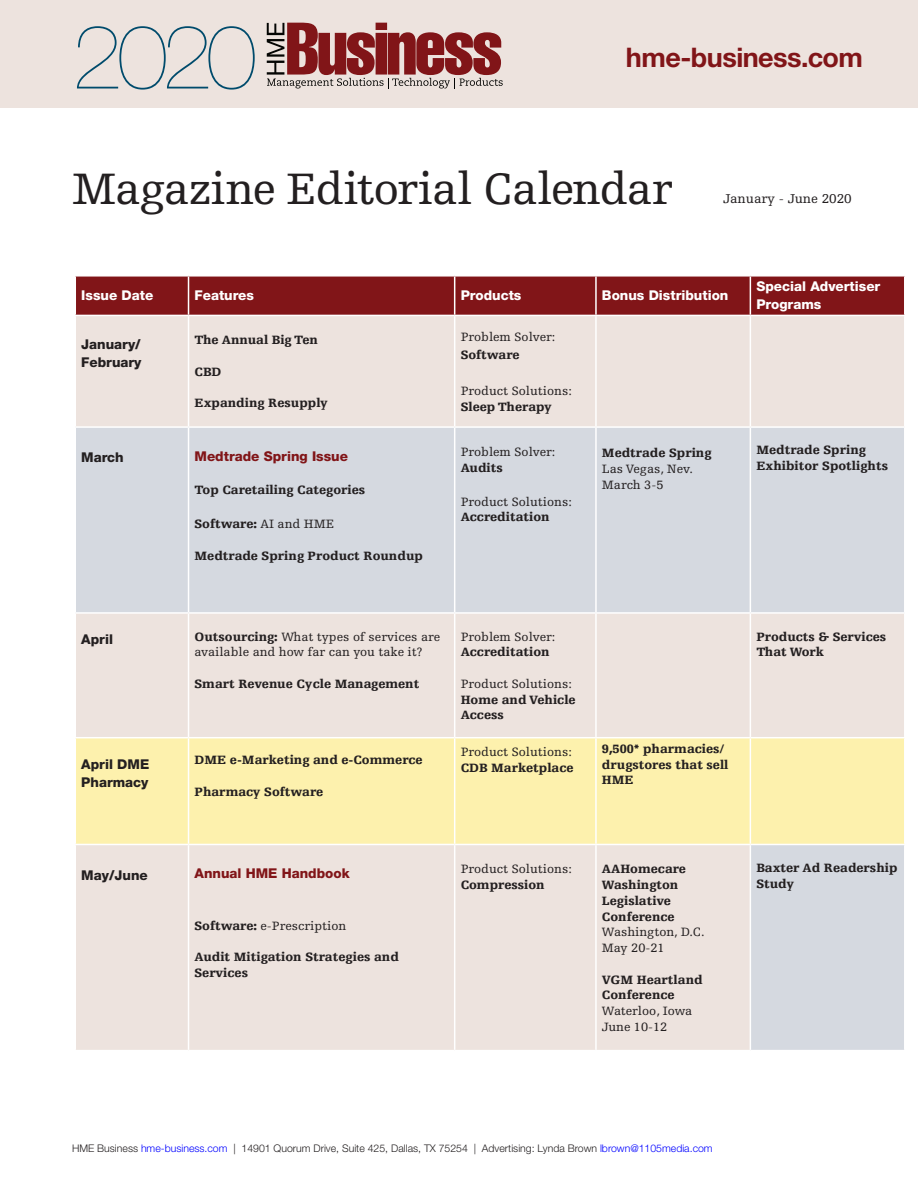
<style>
.page{position:relative;width:918px;height:1188px;background:#fff}
.page>*{position:absolute;margin:0;border:0;box-sizing:border-box;transform-origin:0 0}
.folio{font:200 90px "Helvetica Neue LT Std";color:#004b6c}
.Headline{font:46.5px "Egyptienne FLT Std";letter-spacing:-.025em;color:#231f20}
.Headline-2{font:700 27px "Helvetica Neue LT Std";letter-spacing:-.02em;color:#811518}
.Calendar_8_10{font:800 13.5px/18px "Helvetica Neue LT Std";color:#fff}
.Calendar_8_10-2{font:800 13.5px/18px "Helvetica Neue LT Std";color:#231f20}
.Calendar_8_10-3{font:800 13.5px "Helvetica Neue LT Std";color:#811518}
.Body__9_12{font:13.5px "Egyptienne FLT Std";color:#231f20}
.Calendar_8_10-4{font:900 12.75px/15.8px "Egyptienne FLT Std";color:#231f20}
.Calendar_8_10-5{font:12.75px/15.8px "Egyptienne FLT Std";color:#231f20}
.footnote{font:300 10.5px "Helvetica Neue LT Std";color:#231f20}
.s1{font-weight:900}
.s2{font-weight:400}
.s3{color:#00f}
</style>
<div class="page">
<div style="left:76px;top:277px;width:828px;height:38px;background:#811518"></div>
<div style="left:76px;top:316px;width:828px;height:110px;background:#ede3de"></div>
<svg style="left:76px;top:428px;width:828px;height:622px;background:#e2dede"></svg>
<div style="left:76px;top:738px;width:828px;height:106px;background:#fdf1ad"></div>
<hr style="left:188px;top:277px;width:1px;height:38px;background:#fff">
<hr style="left:454px;top:277px;width:1px;height:38px;background:#fff">
<hr style="left:595px;top:277px;width:2px;height:38px;background:#fff">
<hr style="left:750px;top:277px;width:1px;height:38px;background:#fff">
<hr style="left:188px;top:316px;width:1px;height:110px;background:#fff">
<hr style="left:454px;top:316px;width:1px;height:110px;background:#fff">
<hr style="left:595px;top:316px;width:2px;height:110px;background:#fff">
<hr style="left:750px;top:316px;width:1px;height:110px;background:#fff">
<hr style="left:188px;top:428px;width:1px;height:184px;background:#fff">
<hr style="left:454px;top:428px;width:1px;height:184px;background:#fff">
<hr style="left:595px;top:428px;width:2px;height:184px;background:#fff">
<hr style="left:750px;top:428px;width:1px;height:184px;background:#fff">
<hr style="left:75px;top:612px;width:114px;height:2px;background:#fff">
<hr style="left:189px;top:612px;width:266px;height:2px;background:#fff">
<hr style="left:188px;top:614px;width:1px;height:123px;background:#fff">
<hr style="left:455px;top:612px;width:141px;height:2px;background:#fff">
<hr style="left:454px;top:614px;width:1px;height:123px;background:#fff">
<hr style="left:596px;top:612px;width:154px;height:2px;background:#fff">
<hr style="left:595px;top:614px;width:2px;height:123px;background:#fff">
<hr style="left:750px;top:612px;width:156px;height:2px;background:#fff">
<hr style="left:750px;top:614px;width:1px;height:123px;background:#fff">
<hr style="left:75px;top:737px;width:114px;height:1px;background:#fff">
<hr style="left:189px;top:737px;width:266px;height:1px;background:#fff">
<hr style="left:188px;top:738px;width:1px;height:106px;background:#fff">
<hr style="left:455px;top:737px;width:141px;height:1px;background:#fff">
<hr style="left:454px;top:738px;width:1px;height:106px;background:#fff">
<hr style="left:596px;top:737px;width:154px;height:1px;background:#fff">
<hr style="left:595px;top:738px;width:2px;height:106px;background:#fff">
<hr style="left:750px;top:737px;width:156px;height:1px;background:#fff">
<hr style="left:750px;top:738px;width:1px;height:106px;background:#fff">
<hr style="left:75px;top:844px;width:114px;height:1px;background:#fff">
<hr style="left:189px;top:844px;width:266px;height:1px;background:#fff">
<hr style="left:188px;top:845px;width:1px;height:205px;background:#fff">
<hr style="left:455px;top:844px;width:141px;height:1px;background:#fff">
<hr style="left:454px;top:845px;width:1px;height:205px;background:#fff">
<hr style="left:596px;top:844px;width:154px;height:1px;background:#fff">
<hr style="left:595px;top:845px;width:2px;height:205px;background:#fff">
<hr style="left:750px;top:844px;width:156px;height:1px;background:#fff">
<hr style="left:750px;top:845px;width:1px;height:205px;background:#fff">
<div style="left:0;top:0;width:918px;height:108px;background:#ede3de"></div>
<svg style="left:267px;top:23px;width:236px;height:65px"></svg>
<p class="folio" style="left:72px;top:5px;width:186px">2020</p>
<p class="Headline-2" style="left:626px;top:40px;width:239px">hme-business.com</p>
<p class="Headline" style="left:72px;top:163px;width:602px">Magazine Editorial Calendar</p>
<p class="Body__9_12" style="left:723px;top:191px;width:130px">January - June 2020</p>
<p class="Calendar_8_10" style="left:81px;top:287px;width:74px">Issue Date</p>
<p class="Calendar_8_10" style="left:195px;top:287px;width:61px">Features</p>
<p class="Calendar_8_10" style="left:461px;top:287px;width:62px">Products</p>
<p class="Calendar_8_10" style="left:602px;top:287px;width:128px">Bonus Distribution</p>
<p class="Calendar_8_10" style="left:756px;top:278px;width:126px">Special Advertiser<br>Programs</p>
<p class="Calendar_8_10-2" style="left:81px;top:335px;width:62px">January/<br>February</p>
<p class="Calendar_8_10-4" style="left:195px;top:332px;width:125px">The Annual Big Ten</p>
<p class="Calendar_8_10-4" style="left:195px;top:364px;width:28px">CBD</p>
<p class="Calendar_8_10-4" style="left:195px;top:395px;width:135px">Expanding Resupply</p>
<p class="Calendar_8_10-5" style="left:461px;top:328px;width:96px;line-height:18px">Problem Solver:<br><span class="s1">Software</span></p>
<p class="Calendar_8_10-5" style="left:461px;top:383px;width:113px">Product Solutions:<br><span class="s1">Sleep Therapy</span></p>
<p class="Calendar_8_10-2" style="left:81px;top:448px;width:44px">March</p>
<p class="Calendar_8_10-3" style="left:195px;top:448px;width:155px">Medtrade Spring Issue</p>
<p class="Calendar_8_10-4" style="left:195px;top:483px;width:172px">Top Caretailing Categories</p>
<p class="Calendar_8_10-4" style="left:195px;top:516px;width:141px">Software: <span class="s2">AI and HME</span></p>
<p class="Calendar_8_10-4" style="left:195px;top:548px;width:230px">Medtrade Spring Product Roundup</p>
<p class="Calendar_8_10-5" style="left:461px;top:444px;width:96px">Problem Solver:<br><span class="s1">Audits</span></p>
<p class="Calendar_8_10-5" style="left:461px;top:494px;width:113px">Product Solutions:<br><span class="s1">Accreditation</span></p>
<p class="Calendar_8_10-5" style="left:602px;top:445px;width:111px"><span class="s1">Medtrade Spring<br></span>Las Vegas, Nev.<br>March 3-5</p>
<p class="Calendar_8_10-4" style="left:756px;top:442px;width:111px">Medtrade Spring</p>
<p class="Calendar_8_10-4" style="left:756px;top:458px;width:133px">Exhibitor Spotlights</p>
<p class="Calendar_8_10-2" style="left:81px;top:630px;width:33px">April</p>
<p class="Calendar_8_10-5" style="left:195px;top:629px;width:247px"><span class="s1">Outsourcing:</span> What types of services are available and how far can you take it?</p>
<p class="Calendar_8_10-4" style="left:195px;top:676px;width:226px">Smart Revenue Cycle Management</p>
<p class="Calendar_8_10-2" style="left:81px;top:755px;width:69px">April DME<br>Pharmacy</p>
<p class="Calendar_8_10-4" style="left:195px;top:752px;width:230px">DME e-Marketing and e-Commerce</p>
<p class="Calendar_8_10-4" style="left:195px;top:784px;width:130px">Pharmacy Software</p>
<p class="Calendar_8_10-5" style="left:461px;top:629px;width:96px">Problem Solver:<br><span class="s1">Accreditation</span></p>
<p class="Calendar_8_10-4" style="left:461px;top:676px;width:117px"><span class="s2">Product Solutions:<br></span>Home and Vehicle<br>Access</p>
<p class="Calendar_8_10-5" style="left:461px;top:744px;width:114px">Product Solutions:<br><span class="s1">CDB Marketplace</span></p>
<p class="Calendar_8_10-4" style="left:602px;top:741px;width:128px">9,500* pharmacies/ drugstores that sell<br>HME</p>
<p class="Calendar_8_10-2" style="left:81px;top:867px;width:68px">May/June</p>
<p class="Calendar_8_10-3" style="left:195px;top:865px;width:157px">Annual HME Handbook</p>
<p class="Calendar_8_10-5" style="left:195px;top:918px;width:153px"><span class="s1">Software:</span> e-Prescription</p>
<p class="Calendar_8_10-4" style="left:195px;top:949px;width:206px">Audit Mitigation Strategies and<br>Services</p>
<p class="Calendar_8_10-5" style="left:461px;top:862px;width:113px">Product Solutions:<br><span class="s1">Compression</span></p>
<p class="Calendar_8_10-4" style="left:602px;top:861px;width:104px">AAHomecare<br>Washington<br>Legislative<br>Conference<br><span class="s2">Washington, D.C.</span></p>
<p class="Calendar_8_10-5" style="left:602px;top:940px;width:64px">May 20-21</p>
<p class="Calendar_8_10-4" style="left:602px;top:972px;width:102px">VGM Heartland<br>Conference<br><span class="s2">Waterloo, Iowa</span></p>
<p class="Calendar_8_10-5" style="left:602px;top:1019px;width:67px">June 10-12</p>
<p class="Calendar_8_10-4" style="left:756px;top:629px;width:131px">Products &amp; Services<br>That Work</p>
<p class="Calendar_8_10-4" style="left:756px;top:860px;width:143px">Baxter Ad Readership<br>Study</p>
<p class="footnote" style="left:72px;top:1142px;width:642px">HME Business <span class="s3">hme-business.com</span> | 14901 Quorum Drive, Suite 425, Dallas, TX 75254 | Advertising: Lynda Brown <span class="s3">lbrown@1105media.com</span></p>
</div>
